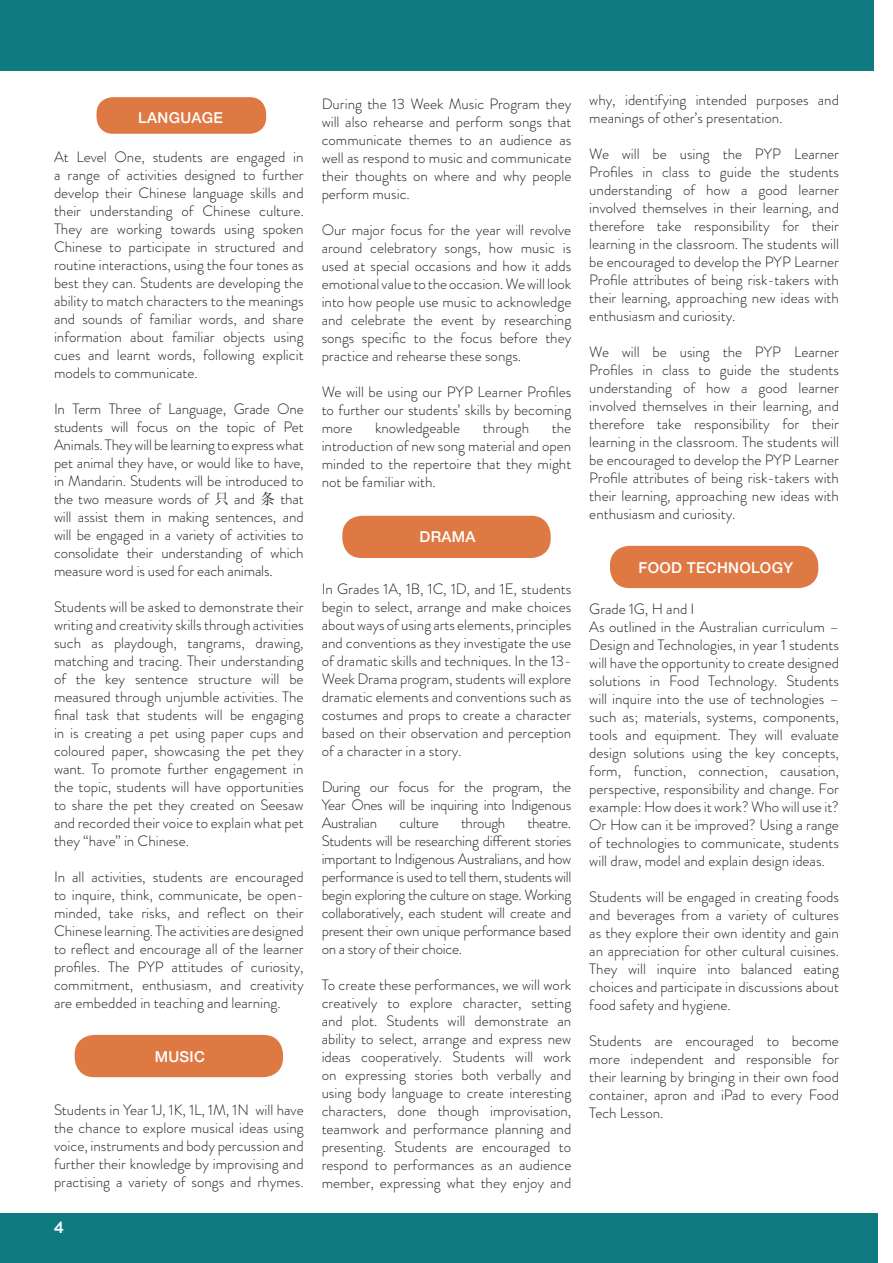
<style>
.page{position:relative;width:893px;height:1263px;background:#fff}
.page>*{position:absolute;margin:0;border:0;box-sizing:border-box;transform-origin:0 0}
.t1{font:700 16.5px "Brandon Grotesque";color:#fff}
.t2{font:300 15px/18px "Brandon Grotesque";color:#231f20;text-align:justify}
.t3{font:500 15px "Helvetica Neue";letter-spacing:.02em;color:#fff}
.t4{font:300 15px "Brandon Grotesque";letter-spacing:-.02em;color:#231f20}
.s1{font-family:"Sim Sun";font-weight:400}
</style>
<div class="page">
<div style="left:0;top:0;width:873px;height:71px;background:#107a81"></div>
<div style="left:0;top:1213px;width:878px;height:50px;background:#107a81"></div>
<div style="left:342px;top:516px;width:209px;height:42px;background:#de7944;border-radius:19px"></div>
<div style="left:75px;top:1035px;width:208px;height:42px;background:#de7944;border-radius:19px"></div>
<div style="left:610px;top:546px;width:208px;height:42px;background:#de7944;border-radius:19px"></div>
<div style="left:97px;top:97px;width:169px;height:37px;background:#de7944;border-radius:16px"></div>
<p class="t2" style="left:589px;top:91px;width:251px">why, identifying intended purposes and meanings of other’s presentation.</p>
<p class="t2" style="left:589px;top:145px;width:251px">We will be using the PYP Learner Profiles in class to guide the students understanding of how a good learner involved themselves in their learning, and therefore take responsibility for their learning in the classroom. The students will be encouraged to develop the PYP Learner Profile attributes of being risk-takers with their learning, approaching new ideas with enthusiasm and curiosity.</p>
<p class="t2" style="left:589px;top:343px;width:251px">We will be using the PYP Learner Profiles in class to guide the students understanding of how a good learner involved themselves in their learning, and therefore take responsibility for their learning in the classroom. The students will be encouraged to develop the PYP Learner Profile attributes of being risk-takers with their learning, approaching new ideas with enthusiasm and curiosity.</p>
<p class="t2" style="left:322px;top:95px;width:251px">During the 13 Week Music Program they will also rehearse and perform songs that communicate themes to an audience as well as respond to music and communicate their thoughts on where and why people perform music.</p>
<p class="t2" style="left:322px;top:221px;width:251px">Our major focus for the year will revolve around celebratory songs, how music is used at special occasions and how it adds emotional value to the occasion. We will look into how people use music to acknowledge and celebrate the event by researching songs specific to the focus before they practice and rehearse these songs.</p>
<p class="t2" style="left:322px;top:383px;width:251px">We will be using our PYP Learner Profiles to further our students’ skills by becoming more</p>
<p class="t3" style="left:138px;top:105px;width:86px">LANGUAGE</p>
<p class="t2" style="left:54px;top:148px;width:251px">At Level One, students are engaged in a range of activities designed to further develop their Chinese language skills and their understanding of Chinese culture.<br>They are working towards using spoken Chinese to participate in structured and routine interactions, using the four tones as best they can. Students are developing the ability to match characters to the meanings and sounds of familiar words, and share information about familiar objects using cues and learnt words, following explicit models to communicate.</p>
<p class="t2" style="left:54px;top:400px;width:251px">In Term Three of Language, Grade One students will focus on the topic of Pet Animals. They will be learning to express what pet animal they have, or would like to have, in Mandarin. Students will be introduced to the two measure words of <span class="s1">只</span> and <span class="s1">条</span> that will assist them in making sentences, and will be engaged in a variety of activities to consolidate their understanding of which measure word is used for each animals.</p>
<p class="t2" style="left:54px;top:598px;width:251px">Students will be asked to demonstrate their writing and creativity skills through activities such as playdough, tangrams, drawing, matching and tracing. Their understanding of the key sentence structure will be measured through unjumble activities. The final task that students will be engaging in is creating a pet using paper cups and coloured paper, showcasing the pet they want. To promote further engagement in the topic, students will have opportunities to share the pet they created on Seesaw and recorded their voice to explain what pet they “have” in Chinese.</p>
<p class="t2" style="left:54px;top:868px;width:251px">In all activities, students are encouraged to inquire, think, communicate, be open&shy;minded, take risks, and reflect on their Chinese learning. The activities are designed to reflect and encourage all of the learner profiles. The PYP attitudes of curiosity, commitment, enthusiasm, and creativity are embedded in teaching and learning.</p>
<p class="t2" style="left:322px;top:419px;width:251px;text-indent:230px">the introduction of new song material and open minded to the repertoire that they might not be familiar with.</p>
<p class="t2" style="left:375px;top:419px;width:87px">knowledgeable</p>
<p class="t2" style="left:483px;top:419px;width:48px">through</p>
<p class="t3" style="left:420px;top:525px;width:58px">DRAMA</p>
<p class="t3" style="left:639px;top:555px;width:156px">FOOD TECHNOLOGY</p>
<p class="t2" style="left:589px;top:599px;width:251px;text-align:left">Grade 1G, H and I<br>As outlined in the Australian curriculum – Design and Technologies, in year 1 students will have the opportunity to create designed solutions in Food Technology. Students will inquire into the use of technologies – such as; materials, systems, components, tools and equipment. They will evaluate design solutions using the key concepts, form, function, connection, causation, perspective, responsibility and change. For example: How does it work? Who will use it?<br>Or How can it be improved? Using a range of technologies to communicate, students will draw, model and explain design ideas.</p>
<p class="t2" style="left:589px;top:887px;width:251px">Students will be engaged in creating foods and beverages from a variety of cultures as they explore their own identity and gain an appreciation for other cultural cuisines.<br>They will inquire into balanced eating choices and participate in discussions about food safety and hygiene.</p>
<p class="t2" style="left:589px;top:1031px;width:251px">Students are encouraged to become more independent and responsible for their learning by bringing in their own food container, apron and iPad to every Food</p>
<p class="t2" style="left:322px;top:580px;width:251px">In Grades 1A, 1B, 1C, 1D, and 1E, students begin to select, arrange and make choices about ways of using arts elements, principles and conventions as they investigate the use of dramatic skills and techniques. In the 13- Week Drama program, students will explore dramatic elements and conventions such as costumes and props to create a character based on their observation and perception of a character in a story.</p>
<p class="t2" style="left:322px;top:778px;width:251px">During our focus for the program, the Year Ones will be inquiring into Indigenous Australian</p>
<p class="t2" style="left:322px;top:814px;width:251px;text-indent:206px">theatre.<br>Students will be researching different stories important to Indigenous Australians, and how performance is used to tell them, students will begin exploring the culture on stage. Working collaboratively, each student will create and present their own unique performance based on a story of their choice.</p>
<p class="t2" style="left:322px;top:976px;width:251px">To create these performances, we will work creatively to explore character, setting and plot. Students will demonstrate an ability to select, arrange and express new ideas cooperatively. Students will work on expressing stories both verbally and using body language to create interesting characters, done though improvisation, teamwork and performance planning and presenting. Students are encouraged to respond to performances as an audience member, expressing what they enjoy and</p>
<p class="t4" style="left:400px;top:812px;width:41px">culture</p>
<p class="t4" style="left:461px;top:812px;width:46px">through</p>
<p class="t3" style="left:155px;top:1044px;width:52px">MUSIC</p>
<p class="t2" style="left:54px;top:1101px;width:251px">Students in Year 1J, 1K, 1L, 1M, 1N will have</p>
<p class="t2" style="left:589px;top:1103px;width:76px">Tech Lesson.</p>
<p class="t2" style="left:54px;top:1119px;width:251px">the chance to explore musical ideas using voice, instruments and body percussion and further their knowledge by improvising and practising a variety of songs and rhymes.</p>
<p class="t1" style="left:54px;top:1215px;width:11px">4</p>
</div>
